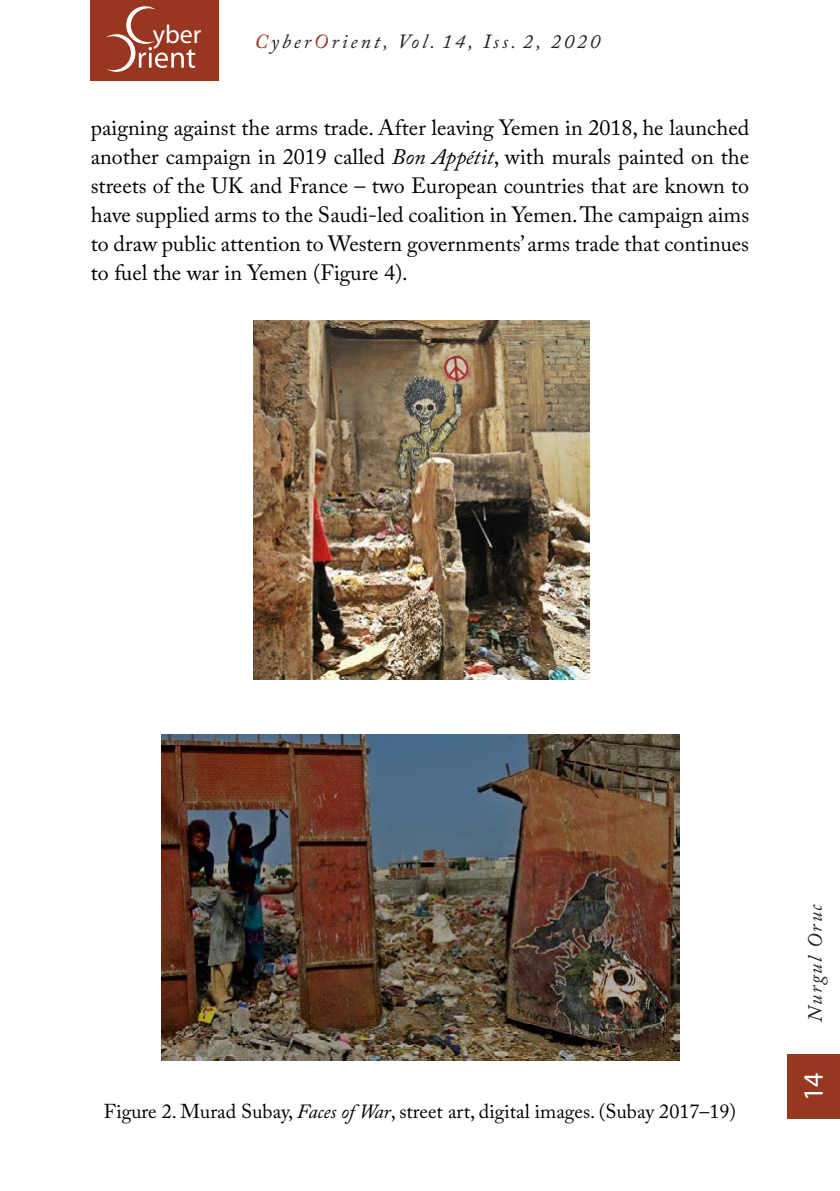
<style>
.page{position:relative;width:840px;height:1191px;background:#fff}
.page>*{position:absolute;margin:0;border:0;box-sizing:border-box;transform-origin:0 0}
.t1{font:28px "Myriad Pro";color:#fff}
.t2{font:26px "Myriad Pro";color:#fff}
.t3{font:22px/29px "Adobe Caslon Pro";color:#000;text-align:justify}
.t4{font:20px "Adobe Caslon Pro";color:#000}
.t5{font:italic 20px "Adobe Caslon Pro";letter-spacing:.15em;color:#231f20}
.s1{color:#973720}
.s2{font-style:italic}
</style>
<div class="page">
<div style="left:91px;top:0;width:128px;height:80px;background:#983620"></div>
<svg style="left:106px;top:6px;width:89px;height:66px"></svg>
<div style="left:786px;top:1054px;width:53px;height:65px;background:#973720"></div>
<img style="left:254px;top:320px;width:335px;height:359px">
<img style="left:162px;top:735px;width:517px;height:325px">
<p class="t2" style="left:153px;top:18px;width:50px">yber</p>
<p class="t5" style="left:254px;top:29px;width:347px"><span class="s1">C</span>yber<span class="s1">O</span>rient, Vol. 14, Iss. 2, 2020</p>
<p class="t3" style="left:91px;top:113px;width:659px">paigning against the arms trade. After leaving Yemen in 2018, he launched another campaign in 2019 called <span class="s2">Bon Appétit</span>, with murals painted on the streets of the UK and France – two European countries that are known to have supplied arms to the Saudi-led coalition in Yemen. The campaign aims to draw public attention to Western governments’ arms trade that continues to fuel the war in Yemen (Figure 4).</p>
<p class="t4" style="left:104px;top:1099px;width:633px">Figure 2. Murad Subay, <span class="s2">Faces of War</span>, street art, digital images. (Subay 2017–19)</p>
<p class="t5" style="left:802px;top:1021px;width:119px;rotate:-90deg">Nurgul Oruc</p>
<p class="t1" style="left:795px;top:1101px;width:31px;rotate:-90deg">14</p>
</div>
